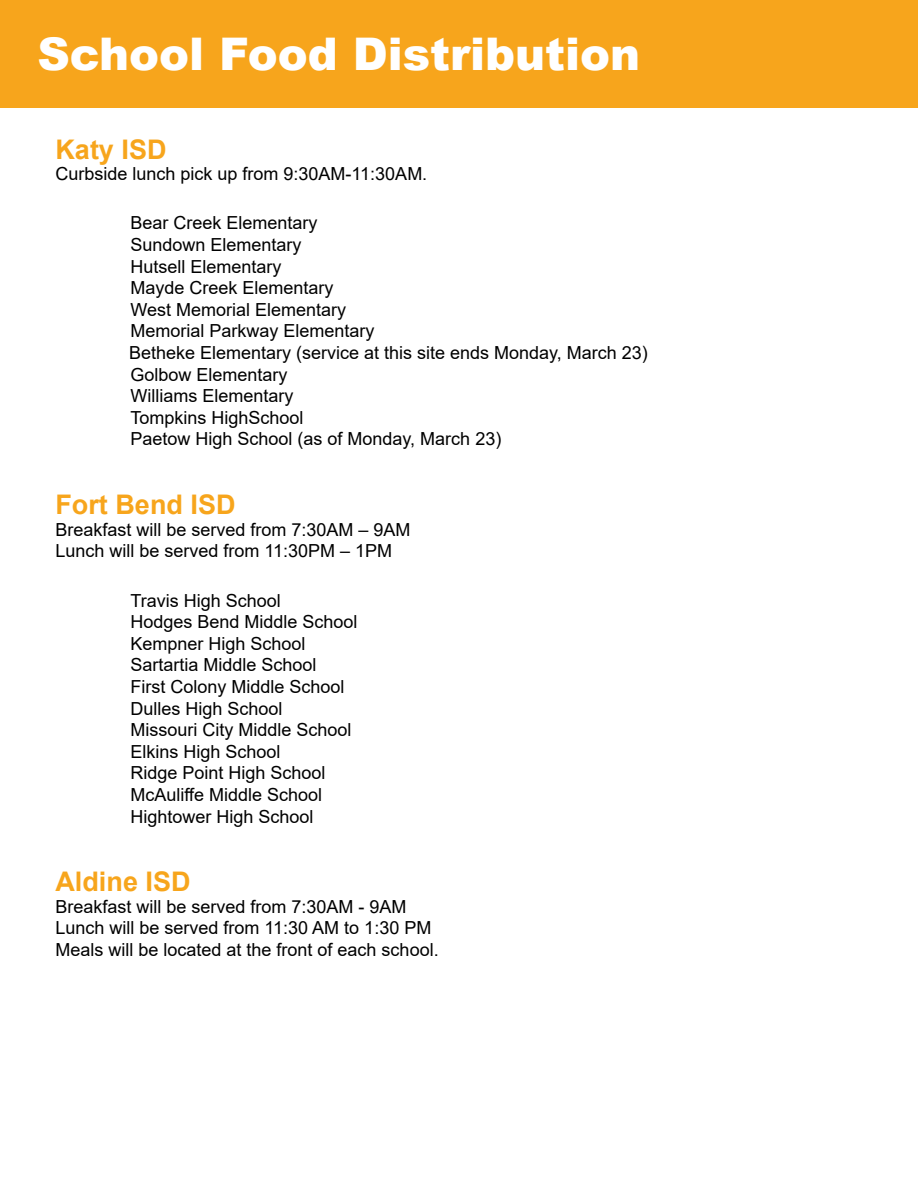
<style>
.page{position:relative;width:918px;height:1188px;background:#fff}
.page>*{position:absolute;margin:0;border:0;box-sizing:border-box;transform-origin:0 0}
.t1{font:900 45px "Arial";color:#fff}
.t2{font:700 27px "Arial";color:#f7a51c}
.t3{font:18px/21.6px "Arial";color:#000}
</style>
<div class="page">
<div style="left:0;top:0;width:918px;height:108px;background:#f7a51c"></div>
<h1 class="t1" style="left:38px;top:21px;width:604px">School Food Distribution</h1>
<h2 class="t2" style="left:56px;top:130px;width:113px">Katy ISD</h2>
<p class="t3" style="left:56px;top:163px;width:373px">Curbside lunch pick up from 9:30AM-11:30AM.</p>
<p class="t3" style="left:129px;top:212px;width:520px">Bear Creek Elementary<br>Sundown Elementary<br>Hutsell Elementary<br>Mayde Creek Elementary<br>West Memorial Elementary<br>Memorial Parkway Elementary<br>Betheke Elementary (service at this site ends Monday, March 23)<br>Golbow Elementary<br>Williams Elementary<br>Tompkins HighSchool<br>Paetow High School (as of Monday, March 23)</p>
<h2 class="t2" style="left:56px;top:486px;width:182px">Fort Bend ISD</h2>
<p class="t3" style="left:56px;top:519px;width:357px">Breakfast will be served from 7:30AM – 9AM<br>Lunch will be served from 11:30PM – 1PM</p>
<p class="t3" style="left:131px;top:589px;width:229px">Travis High School<br>Hodges Bend Middle School<br>Kempner High School<br>Sartartia Middle School<br>First Colony Middle School<br>Dulles High School<br>Missouri City Middle School<br>Elkins High School<br>Ridge Point High School<br>McAuliffe Middle School<br>Hightower High School</p>
<h2 class="t2" style="left:56px;top:863px;width:137px">Aldine ISD</h2>
<p class="t3" style="left:56px;top:896px;width:385px">Breakfast will be served from 7:30AM - 9AM<br>Lunch will be served from 11:30 AM to 1:30 PM<br>Meals will be located at the front of each school.</p>
</div>
